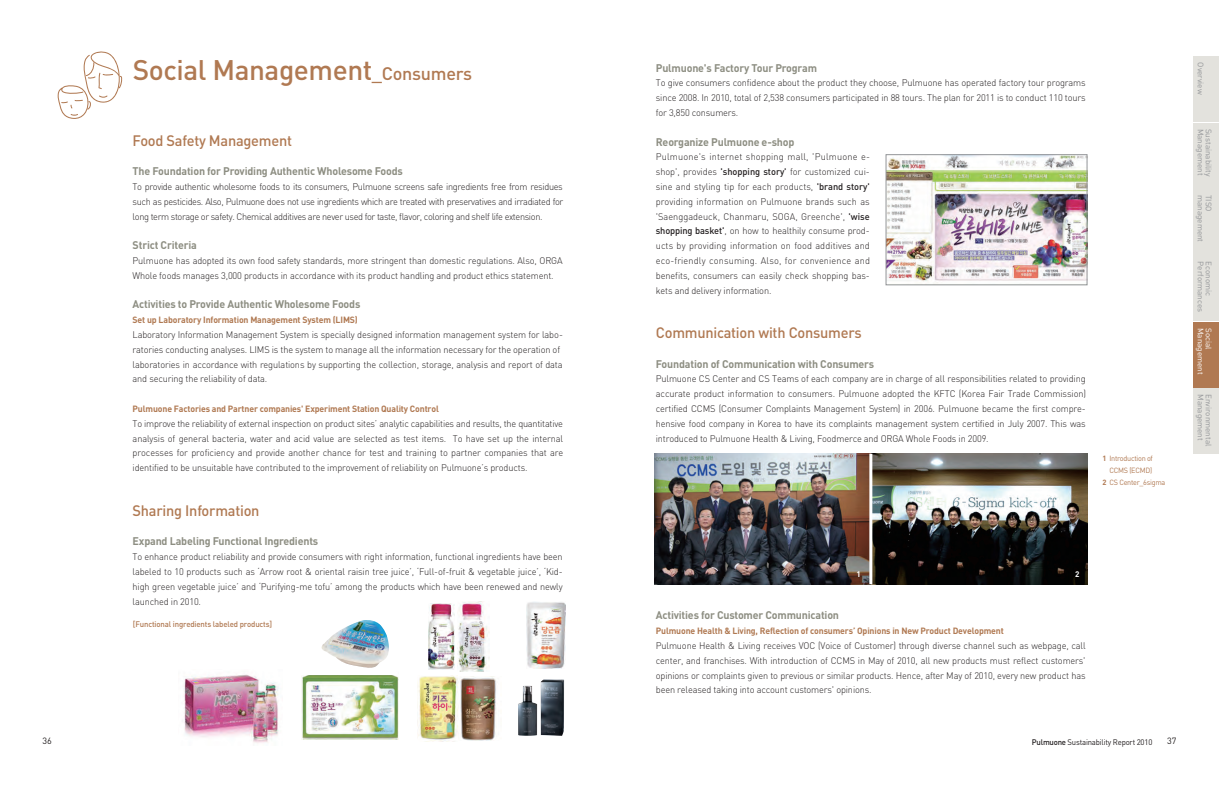
<style>
.page{position:relative;width:1219px;height:794px;background:#fff}
.page>*{position:absolute;margin:0;border:0;box-sizing:border-box;transform-origin:0 0}
.t1{font:500 28px "DIN";letter-spacing:-.015em;color:#b07952}
.t2{font:500 15px "DIN";letter-spacing:-.015em;color:#b07952}
.t3{font:700 11px "DIN";letter-spacing:-.015em;color:#8d8e82}
.t4{font:300 9.5px/14.8px "DIN";letter-spacing:-.015em;color:#231f20;text-align:justify}
.t5{font:700 9px "DIN";letter-spacing:-.015em;color:#b07952}
.t6{font:9px "DIN";color:#231f20}
.t7{font:8px/8px "DIN";color:#939598}
.t8{font:500 8px "DIN";letter-spacing:-.015em;color:#b07952}
.t9{font:8px "DIN";letter-spacing:-.025em;color:#231f20}
.t10{font:8px/8px "DIN";color:#fff}
.t11{font:700 8px "DIN";color:#fff}
.t12{font:7.5px "DIN";letter-spacing:-.035em;color:#b07952}
.s1{font-size:18px}
.s2{font-weight:500}
.s3{font-weight:700}
</style>
<div class="page">
<img style="left:429px;top:603px;width:25px;height:67px">
<img style="left:457px;top:602px;width:33px;height:70px">
<img style="left:527px;top:602px;width:38px;height:66px">
<img style="left:182px;top:674px;width:97px;height:69px">
<img style="left:655px;top:454px;width:214px;height:130px">
<img style="left:302px;top:675px;width:96px;height:64px">
<img style="left:322px;top:620px;width:67px;height:48px">
<img style="left:518px;top:679px;width:46px;height:57px">
<img style="left:457px;top:676px;width:39px;height:65px">
<img style="left:417px;top:675px;width:40px;height:66px">
<svg style="left:58px;top:51px;width:65px;height:68px"></svg>
<img style="left:872px;top:454px;width:215px;height:130px">
<img style="left:888px;top:156px;width:197px;height:127px">
<div style="left:886px;top:154px;width:201px;height:131px;border:1px solid #939598"></div>
<div style="left:1193px;top:123px;width:26px;height:65px;background:#e3e2dd"></div>
<div style="left:1193px;top:189px;width:26px;height:66px;background:#e3e2dd"></div>
<div style="left:1193px;top:57px;width:26px;height:65px;background:#e3e2dd"></div>
<div style="left:1193px;top:256px;width:26px;height:65px;background:#e3e2dd"></div>
<div style="left:1193px;top:322px;width:26px;height:65px;background:#b07952"></div>
<div style="left:1193px;top:388px;width:26px;height:66px;background:#e3e2dd"></div>
<h1 class="t1" style="left:133px;top:54px;width:341px">Social Management<span class="s1">_Consumers</span></h1>
<h2 class="t2" style="left:133px;top:132px;width:161px">Food Safety Management</h2>
<p class="t3" style="left:133px;top:165px;width:272px">The Foundation for Providing Authentic Wholesome Foods</p>
<p class="t4" style="left:133px;top:179px;width:432px">To provide authentic wholesome foods to its consumers, Pulmuone screens safe ingredients free from residues such as pesticides. Also, Pulmuone does not use ingredients which are treated with preservatives and irradiated for long term storage or safety. Chemical additives are never used for taste, flavor, coloring and shelf life extension.</p>
<p class="t3" style="left:133px;top:239px;width:66px">Strict Criteria</p>
<p class="t4" style="left:133px;top:253px;width:432px">Pulmuone has adopted its own food safety standards, more stringent than domestic regulations. Also, ORGA<br>Whole foods manages 3,000 products in accordance with its product handling and product ethics statement.</p>
<p class="t3" style="left:133px;top:298px;width:229px">Activities to Provide Authentic Wholesome Foods</p>
<p class="t5" style="left:133px;top:315px;width:227px">Set up Laboratory Information Management System (LIMS)</p>
<p class="t4" style="left:133px;top:327px;width:432px;text-align:left">Laboratory Information Management System is specially designed information management system for labo&shy;ratories conducting analyses. LIMS is the system to manage all the information necessary for the operation of laboratories in accordance with regulations by supporting the collection, storage, analysis and report of data and securing the reliability of data.</p>
<p class="t5" style="left:133px;top:404px;width:308px">Pulmuone Factories and Partner companies' Experiment Station Quality Control</p>
<p class="t4" style="left:133px;top:416px;width:432px">To improve the reliability of external inspection on product sites’ analytic capabilities and results, the quantitative analysis of general bacteria, water and acid value are selected as test items. To have set up the internal processes for proficiency and provide another chance for test and training to partner companies that are identified to be unsuitable have contributed to the improvement of reliability on Pulmuone’s products.</p>
<h2 class="t2" style="left:133px;top:502px;width:128px">Sharing Information</h2>
<p class="t3" style="left:133px;top:535px;width:187px">Expand Labeling Functional Ingredients</p>
<p class="t4" style="left:133px;top:549px;width:432px">To enhance product reliability and provide consumers with right information, functional ingredients have been labeled to 10 products such as ‘Arrow root &amp; oriental raisin tree juice’, ‘Full-of-fruit &amp; vegetable juice’, ‘Kid&shy;high green vegetable juice’ and ‘Purifying-me tofu’ among the products which have been renewed and newly launched in 2010.</p>
<p class="t8" style="left:133px;top:620px;width:141px">[Functional ingredients labeled products]</p>
<p class="t3" style="left:656px;top:61px;width:163px">Pulmuone's Factory Tour Program</p>
<p class="t4" style="left:656px;top:76px;width:431px">To give consumers confidence about the product they choose, Pulmuone has operated factory tour programs since 2008. In 2010, total of 2,538 consumers participated in 88 tours. The plan for 2011 is to conduct 110 tours for 3,850 consumers.</p>
<p class="t3" style="left:656px;top:135px;width:140px">Reorganize Pulmuone e-shop</p>
<p class="t4" style="left:656px;top:150px;width:216px">Pulmuone's internet shopping mall, 'Pulmuone e&shy;shop', provides <span class="s2">'shopping story'</span> for customized cui&shy;sine and styling tip for each products, <span class="s2">'brand story' </span>providing information on Pulmuone brands such as 'Saenggadeuck, Chanmaru, SOGA, Greenche', <span class="s2">'wise shopping basket'</span>, on how to healthily consume prod&shy;ucts by providing information on food additives and eco-friendly consuming. Also, for convenience and benefits, consumers can easily check shopping bas&shy;kets and delivery information.</p>
<h2 class="t2" style="left:656px;top:324px;width:207px">Communication with Consumers</h2>
<p class="t3" style="left:656px;top:357px;width:220px">Foundation of Communication with Consumers</p>
<p class="t4" style="left:656px;top:372px;width:432px">Pulmuone CS Center and CS Teams of each company are in charge of all responsibilities related to providing accurate product information to consumers. Pulmuone adopted the KFTC (Korea Fair Trade Commission) certified CCMS (Consumer Complaints Management System) in 2006. Pulmuone became the first compre&shy;hensive food company in Korea to have its complaints management system certified in July 2007. This was introduced to Pulmuone Health &amp; Living, Foodmerce and ORGA Whole Foods in 2009.</p>
<p class="t12" style="left:1102px;top:454px;width:52px"><span class="s3">1</span> Introduction of</p>
<p class="t12" style="left:1109px;top:466px;width:44px">CCMS (ECMD)</p>
<p class="t12" style="left:1102px;top:478px;width:65px"><span class="s3">2</span> CS Center_6sigma</p>
<p class="t11" style="left:856px;top:569px;width:6px">1</p>
<p class="t11" style="left:1075px;top:569px;width:6px">2</p>
<p class="t3" style="left:656px;top:609px;width:185px">Activities for Customer Communication</p>
<p class="t5" style="left:656px;top:626px;width:350px">Pulmuone Health &amp; Living, Reflection of consumers’ Opinions in New Product Development</p>
<p class="t4" style="left:656px;top:638px;width:431px">Pulmuone Health &amp; Living receives VOC (Voice of Customer) through diverse channel such as webpage, call center, and franchises. With introduction of CCMS in May of 2010, all new products must reflect customers' opinions or complaints given to previous or similar products. Hence, after May of 2010, every new product has been released taking into account customers' opinions.</p>
<p class="t6" style="left:43px;top:736px;width:11px">36</p>
<p class="t9" style="left:1032px;top:737px;width:122px"><span class="s2">Pulmuone</span> Sustainability Report 2010</p>
<p class="t6" style="left:1167px;top:736px;width:11px">37</p>
<p class="t7" style="left:1204px;top:62px;width:34px;rotate:90deg">Overview</p>
<p class="t7" style="left:1212px;top:129px;width:49px;rotate:90deg">Sustainability<br>Management</p>
<p class="t7" style="left:1212px;top:195px;width:48px;rotate:90deg">TISO management</p>
<p class="t7" style="left:1212px;top:261px;width:52px;rotate:90deg">Economic<br>Performances</p>
<p class="t10" style="left:1212px;top:328px;width:48px;rotate:90deg">Social<br>Management</p>
<p class="t7" style="left:1212px;top:394px;width:53px;rotate:90deg">Environmental<br>Management</p>
</div>
